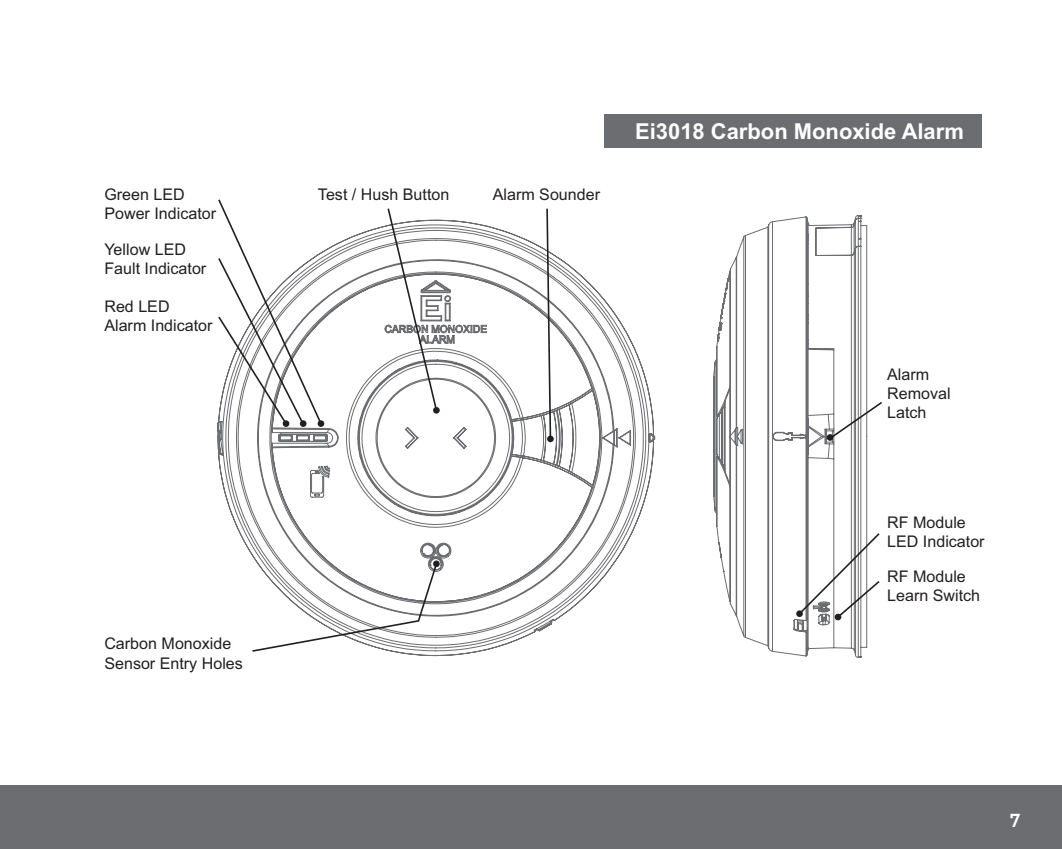
<style>
.page{position:relative;width:1062px;height:849px;background:#fff}
.page>*{position:absolute;margin:0;border:0;box-sizing:border-box;transform-origin:0 0}
.t1{font:700 21.9px "Arial";color:#fff}
.t2{font:21px "Insignia LT Std";color:#fff}
.t3{font:16.2px/19.2px "Arial";color:#231f20}
</style>
<div class="page">
<div style="left:0;top:785px;width:1061px;height:64px;background:#6c6d70"></div>
<div style="left:604px;top:114px;width:378px;height:34px;background:#6c6d70"></div>
<svg style="left:399px;top:215px;width:468px;height:443px"></svg>
<svg style="left:217px;top:199px;width:221px;height:454px"></svg>
<div style="left:433px;top:560px;width:7px;height:7px;background:#231f20;border-radius:50%"></div>
<svg style="left:828px;top:400px;width:54px;height:40px"></svg>
<div style="left:826px;top:434px;width:7px;height:7px;background:#231f20;border-radius:50%"></div>
<svg style="left:797px;top:531px;width:83px;height:88px"></svg>
<div style="left:834px;top:614px;width:7px;height:6px;background:#231f20;border-radius:50%"></div>
<div style="left:283px;top:420px;width:6px;height:7px;background:#231f20;border-radius:50%"></div>
<div style="left:300px;top:420px;width:6px;height:7px;background:#231f20;border-radius:50%"></div>
<div style="left:317px;top:420px;width:7px;height:7px;background:#231f20;border-radius:50%"></div>
<div style="left:433px;top:407px;width:7px;height:7px;background:#231f20;border-radius:50%"></div>
<svg style="left:545px;top:208px;width:8px;height:234px"></svg>
<p class="t3" style="left:104px;top:185px;width:113px">Green LED<br>Power Indicator</p>
<p class="t3" style="left:318px;top:185px;width:133px">Test / Hush Button</p>
<p class="t3" style="left:493px;top:185px;width:109px">Alarm Sounder</p>
<p class="t3" style="left:104px;top:239px;width:103px">Yellow LED<br>Fault Indicator</p>
<p class="t3" style="left:104px;top:297px;width:110px">Red LED<br>Alarm Indicator</p>
<p class="t1" style="left:635px;top:117px;width:330px">Ei3018 Carbon Monoxide Alarm</p>
<p class="t3" style="left:887px;top:365px;width:65px">Alarm<br>Removal<br>Latch</p>
<p class="t3" style="left:104px;top:634px;width:140px">Carbon Monoxide<br>Sensor Entry Holes</p>
<p class="t3" style="left:887px;top:513px;width:99px">RF Module<br>LED Indicator</p>
<p class="t3" style="left:887px;top:566px;width:94px">RF Module<br>Learn Switch</p>
<p class="t2" style="left:1009px;top:810px;width:12px">7</p>
</div>
